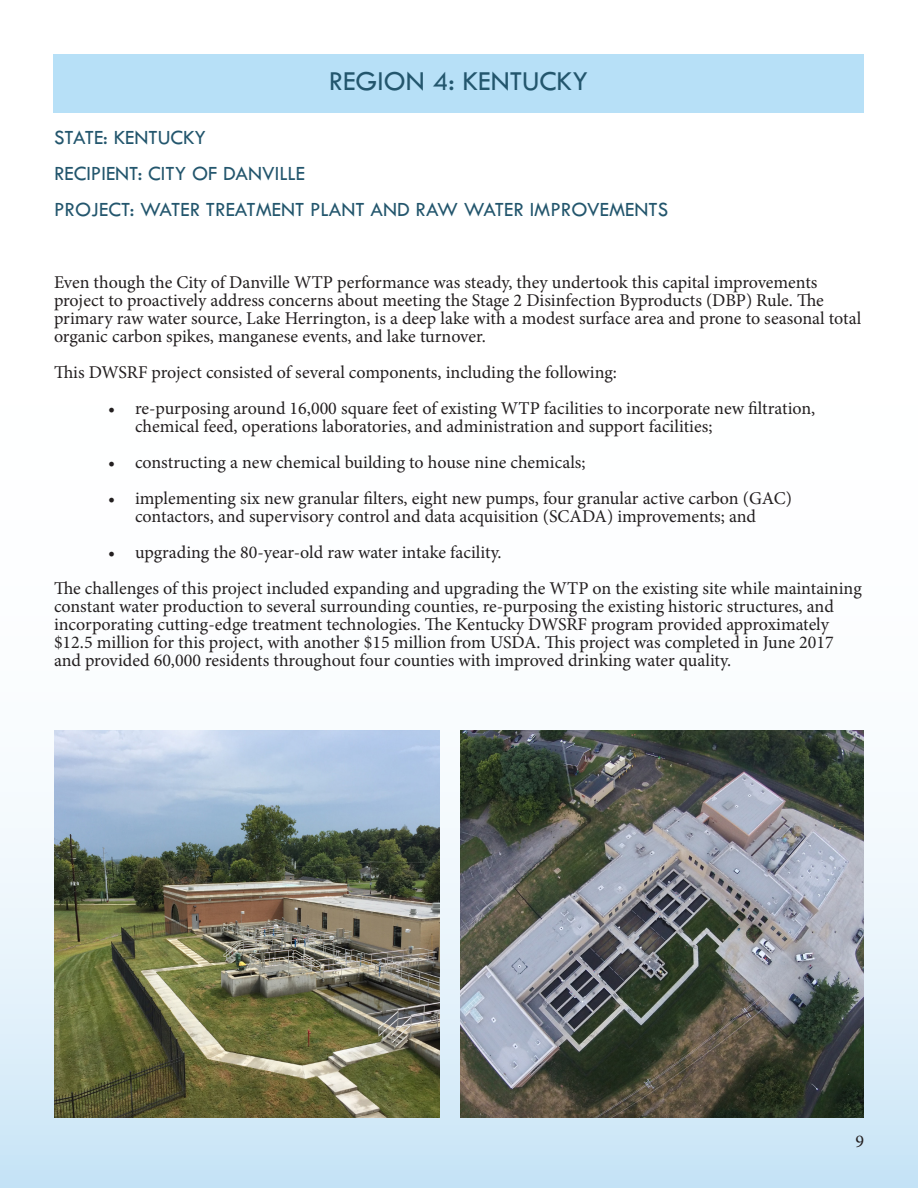
<style>
.page{position:relative;width:918px;height:1188px;background:#fff}
.page>*{position:absolute;margin:0;border:0;box-sizing:border-box;transform-origin:0 0}
.t1{font:28.5px "Tw Cen MT Std";color:#23566d}
.t2{font:21px/36px "Tw Cen MT Std";color:#23566d}
.t3{font:18px/18px "Minion Pro";color:#231f20}
</style>
<div class="page">
<img style="left:0;top:54px;width:918px;height:1134px">
<div style="left:53px;top:54px;width:810px;height:58px;background:#b7e0f7"></div>
<img style="left:55px;top:731px;width:385px;height:386px">
<img style="left:460px;top:731px;width:403px;height:386px">
<h2 class="t1" style="left:329px;top:66px;width:261px">REGION 4: KENTUCKY</h2>
<h3 class="t2" style="left:54px;top:120px;width:616px">STATE: KENTUCKY<br>RECIPIENT: CITY OF DANVILLE<br>PROJECT: WATER TREATMENT PLANT AND RAW WATER IMPROVEMENTS</h3>
<p class="t3" style="left:54px;top:273px;width:809px">Even though the City of Danville WTP performance was steady, they undertook this capital improvements project to proactively address concerns about meeting the Stage 2 Disinfection Byproducts (DBP) Rule. The primary raw water source, Lake Herrington, is a deep lake with a modest surface area and prone to seasonal total organic carbon spikes, manganese events, and lake turnover.</p>
<p class="t3" style="left:54px;top:363px;width:564px">This DWSRF project consisted of several components, including the following:</p>
<p class="t3" style="left:135px;top:399px;width:682px;text-indent:-27px">• re-purposing around 16,000 square feet of existing WTP facilities to incorporate new filtration, chemical feed, operations laboratories, and administration and support facilities;</p>
<p class="t3" style="left:108px;top:453px;width:479px">• constructing a new chemical building to house nine chemicals;</p>
<p class="t3" style="left:108px;top:489px;width:686px;text-align:center">• implementing six new granular filters, eight new pumps, four granular active carbon (GAC) contactors, and supervisory control and data acquisition (SCADA) improvements; and</p>
<p class="t3" style="left:108px;top:543px;width:395px">• upgrading the 80-year-old raw water intake facility.</p>
<p class="t3" style="left:54px;top:579px;width:809px">The challenges of this project included expanding and upgrading the WTP on the existing site while maintaining constant water production to several surrounding counties, re-purposing the existing historic structures, and incorporating cutting-edge treatment technologies. The Kentucky DWSRF program provided approximately $12.5 million for this project, with another $15 million from USDA. This project was completed in June 2017 and provided 60,000 residents throughout four counties with improved drinking water quality.</p>
<p class="t3" style="left:855px;top:1132px;width:10px">9</p>
</div>
